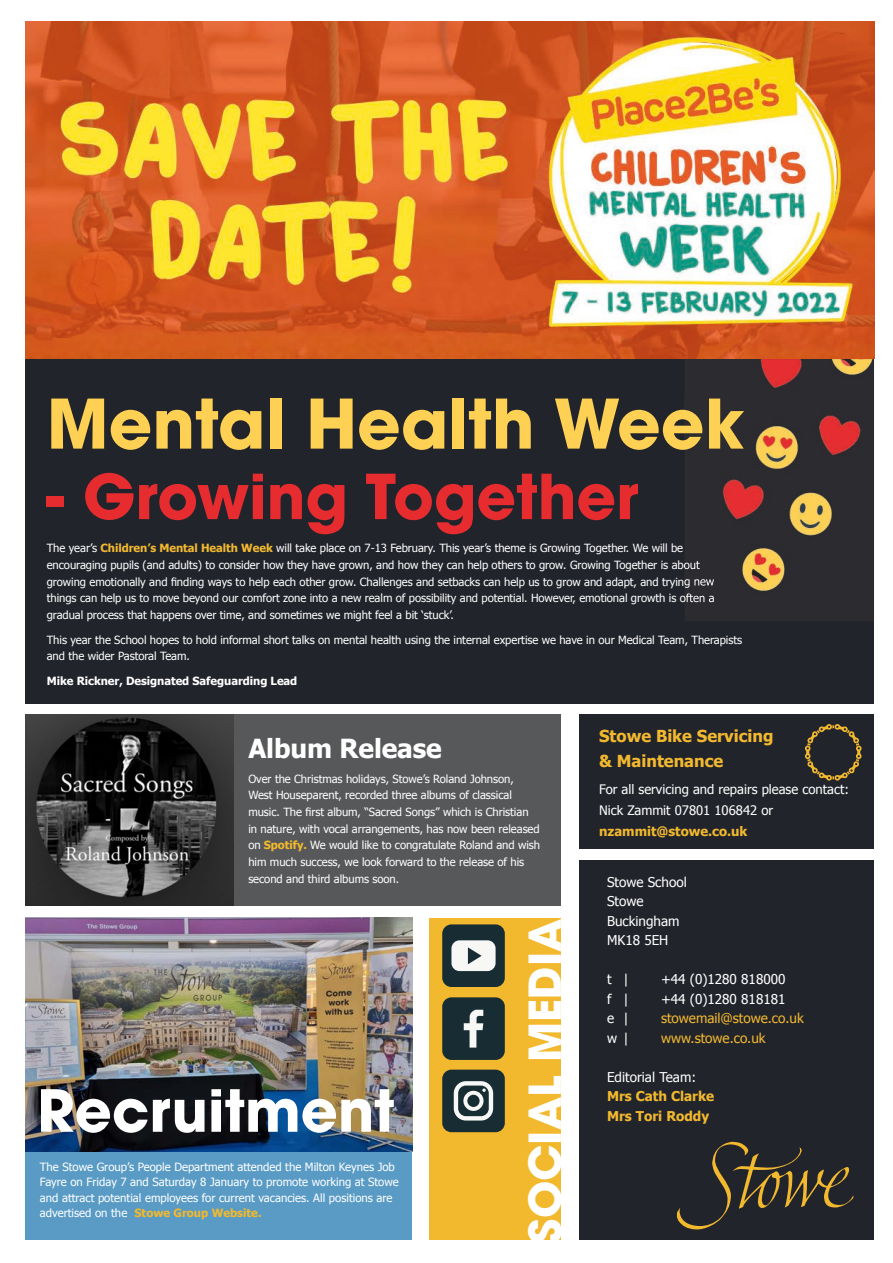
<style>
.page{position:relative;width:893px;height:1263px;background:#fff}
.page>*{position:absolute;margin:0;border:0;box-sizing:border-box;transform-origin:0 0}
.t1{font:700 67.65px "ITC Avant Garde Pro";color:#fed154}
.t2{font:700 61.35px "ITC Avant Garde Pro";color:#e72c30}
.t3{font:700 57.6px "ITC Avant Garde Pro";color:#fff}
.t4{font:700 43.95px "ITC Avant Garde Pro";color:#fff}
.t5{font:700 26.25px "Tahoma";letter-spacing:-.005em;color:#fff}
.t6{font:700 16.5px/24.5px "Tahoma";color:#f2b92e}
.t7{font:13.5px/19.5px "Tahoma";color:#fff}
.t8{font:13.5px "Tahoma";color:#f2b92e}
.t9{font:700 13.5px/19.5px "Tahoma";color:#f2b92e}
.t10{font:13.05px/20.9px "Tahoma";color:#fff}
.t11{font:700 13.05px "Tahoma";color:#f2b92e}
.t12{font:11.4px/15.6px "Tahoma";color:#fff}
.t13{font:11.25px/16.6px "Tahoma";letter-spacing:-.005em;color:#fff}
.t14{font:700 11.25px "Tahoma";letter-spacing:-.005em;color:#fff}
.s1{font-weight:700;color:#f2b92e}
</style>
<div class="page">
<img style="left:26px;top:22px;width:848px;height:337px">
<div style="left:26px;top:939px;width:386px;height:300px;background:#599bc5"></div>
<img style="left:26px;top:918px;width:386px;height:233px">
<div style="left:26px;top:359px;width:848px;height:345px;background:#22242c"></div>
<div style="left:579px;top:860px;width:295px;height:379px;background:#22242c"></div>
<div style="left:429px;top:918px;width:132px;height:321px;background:#f2b92e"></div>
<div style="left:442px;top:1070px;width:63px;height:62px;background:#172c33;border-radius:9px"></div>
<svg style="left:454px;top:1081px;width:39px;height:39px"></svg>
<div style="left:442px;top:997px;width:63px;height:63px;background:#172c33;border-radius:9px"></div>
<svg style="left:464px;top:1010px;width:19px;height:37px"></svg>
<div style="left:442px;top:924px;width:63px;height:63px;background:#172c33;border-radius:9px"></div>
<svg style="left:451px;top:940px;width:45px;height:31px"></svg>
<svg style="left:676px;top:1142px;width:177px;height:88px"></svg>
<img style="left:686px;top:359px;width:188px;height:235px">
<img style="left:685px;top:560px;width:15px;height:9px">
<img style="left:685px;top:577px;width:29px;height:11px">
<img style="left:685px;top:593px;width:29px;height:10px">
<img style="left:685px;top:399px;width:59px;height:51px">
<div style="left:25px;top:714px;width:536px;height:192px;background:#57585a"></div>
<img style="left:26px;top:714px;width:208px;height:192px">
<div style="left:579px;top:714px;width:295px;height:135px;background:#22242c"></div>
<svg style="left:805px;top:724px;width:57px;height:57px"></svg>
<h1 class="t1" style="left:47px;top:378px;width:699px">Mental Health Week</h1>
<h2 class="t2" style="left:47px;top:455px;width:593px">- Growing Together</h2>
<p class="t13" style="left:47px;top:540px;width:669px">The year’s <span class="s1">Children’s Mental Health Week</span> will take place on 7-13 February. This year’s theme is Growing Together. We will be encouraging pupils (and adults) to consider how they have grown, and how they can help others to grow. Growing Together is about growing emotionally and finding ways to help each other grow. Challenges and setbacks can help us to grow and adapt, and trying new things can help us to move beyond our comfort zone into a new realm of possibility and potential. However, emotional growth is often a gradual process that happens over time, and sometimes we might feel a bit ‘stuck’.</p>
<p class="t13" style="left:47px;top:631px;width:697px">This year the School hopes to hold informal short talks on mental health using the internal expertise we have in our Medical Team, Therapists and the wider Pastoral Team.</p>
<p class="t14" style="left:47px;top:673px;width:252px">Mike Rickner, Designated Safeguarding Lead</p>
<h3 class="t5" style="left:248px;top:730px;width:195px">Album Release</h3>
<p class="t13" style="left:248px;top:770px;width:293px">Over the Christmas holidays, Stowe’s Roland Johnson, West Houseparent, recorded three albums of classical music. The first album, “Sacred Songs” which is Christian in nature, with vocal arrangements, has now been released on <span class="s1">Spotify.</span> We would like to congratulate Roland and wish him much success, we look forward to the release of his second and third albums soon.</p>
<h3 class="t3" style="left:37px;top:1072px;width:359px">Recruitment</h3>
<p class="t12" style="left:40px;top:1158px;width:360px">The Stowe Group’s People Department attended the Milton Keynes Job Fayre on Friday 7 and Saturday 8 January to promote working at Stowe and attract potential employees for current vacancies. All positions are advertised on the <span class="s1">Stowe Group Website.</span></p>
<h3 class="t4" style="left:515px;top:1243px;width:326px;rotate:-90deg">SOCIAL MEDIA</h3>
<h3 class="t6" style="left:599px;top:723px;width:176px">Stowe Bike Servicing &amp; Maintenance</h3>
<p class="t10" style="left:599px;top:779px;width:251px">For all servicing and repairs please contact:<br>Nick Zammit 07801 106842 or</p>
<p class="t11" style="left:599px;top:822px;width:150px">nzammit@stowe.co.uk</p>
<p class="t7" style="left:607px;top:871px;width:81px">Stowe School<br>Stowe<br>Buckingham<br>MK18 5EH</p>
<p class="t7" style="left:607px;top:969px;width:23px">t |</p>
<p class="t7" style="left:661px;top:969px;width:126px">+44 (0)1280 818000</p>
<p class="t7" style="left:607px;top:988px;width:23px">f |</p>
<p class="t7" style="left:661px;top:988px;width:126px">+44 (0)1280 818181</p>
<p class="t7" style="left:607px;top:1008px;width:23px">e |</p>
<p class="t8" style="left:661px;top:1009px;width:144px">stowemail@stowe.co.uk</p>
<p class="t7" style="left:607px;top:1027px;width:23px">w |</p>
<p class="t8" style="left:661px;top:1029px;width:106px">www.stowe.co.uk</p>
<p class="t7" style="left:607px;top:1066px;width:91px">Editorial Team:</p>
<p class="t9" style="left:607px;top:1086px;width:109px">Mrs Cath Clarke<br>Mrs Tori Roddy</p>
</div>
